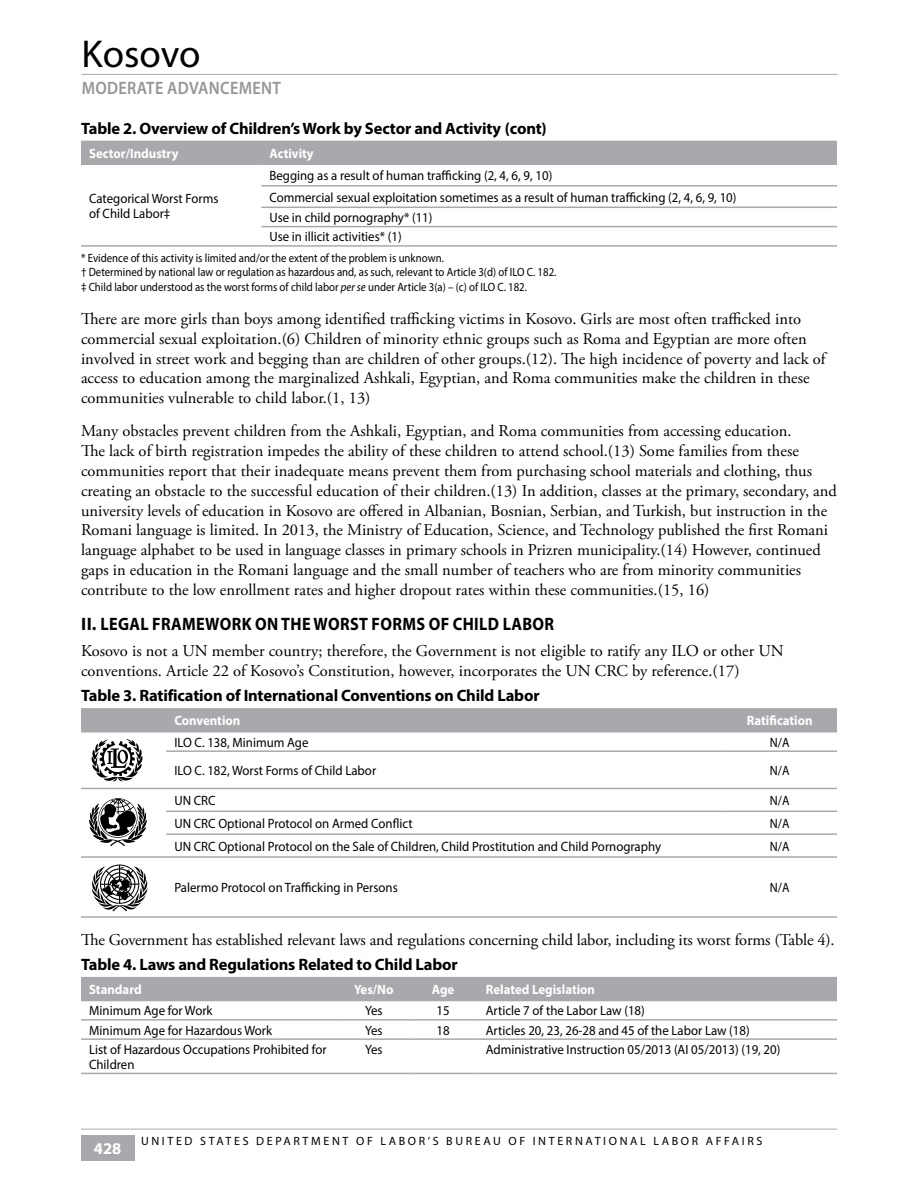
<style>
.page{position:relative;width:918px;height:1188px;background:#fff}
.page>*{position:absolute;margin:0;border:0;box-sizing:border-box;transform-origin:0 0}
.t1{font:39px "Myriad Pro";color:#000}
.H1-MAIN_HEADS{font:700 18px "Myriad Pro";letter-spacing:.02em;color:#000}
.t2{font:600 18px "Myriad Pro";letter-spacing:.02em;color:#939598;scale:.9 1}
.Subtitle{font:16.5px/19.8px "Adobe Garamond Pro";color:#000}
.TABLE_TITLES{font:700 16.5px "Myriad Pro";letter-spacing:-.01em;color:#000}
.List_Paragraph{font:16.5px "Adobe Garamond Pro";letter-spacing:-.01em;color:#000}
.t3{font:700 16.5px "Myriad Pro";color:#fff}
.TABLE_TEXT{font:13.5px/15px "Myriad Pro";color:#000;scale:.95 1}
.TABLE_TEXT-2{font:700 13.5px "Myriad Pro";color:#fff;scale:.95 1}
.BODY_TEXT{font:13.5px "Myriad Pro";color:#000;scale:.9 1}
.TABLE_SOURCES{font:12px "Myriad Pro";color:#000;scale:.9 1}
.TABLE_SOURCES-2{font:12px "Myriad Pro";letter-spacing:.22em;color:#000}
.s1{font-style:italic}
</style>
<div class="page">
<div style="left:81px;top:1136px;width:53px;height:25px;background:#a7a9ac"></div>
<hr style="left:81px;top:1129px;width:756px;height:1px;background:#a7a9ac">
<hr style="left:82px;top:74px;width:756px;height:1px;background:#a7a9ac">
<div style="left:81px;top:141px;width:756px;height:23px;background:#a7a9ac"></div>
<hr style="left:81px;top:164px;width:180px;height:1px;background:#a7a9ac">
<hr style="left:261px;top:164px;width:576px;height:1px;background:#a7a9ac">
<hr style="left:261px;top:185px;width:576px;height:2px;background:#a7a9ac">
<hr style="left:261px;top:207px;width:576px;height:1px;background:#a7a9ac">
<hr style="left:261px;top:226px;width:576px;height:1px;background:#a7a9ac">
<hr style="left:81px;top:245px;width:180px;height:2px;background:#a7a9ac">
<hr style="left:261px;top:245px;width:576px;height:2px;background:#a7a9ac">
<div style="left:81px;top:708px;width:756px;height:23px;background:#a7a9ac"></div>
<hr style="left:81px;top:731px;width:85px;height:2px;background:#a7a9ac">
<hr style="left:166px;top:731px;width:557px;height:2px;background:#a7a9ac">
<hr style="left:723px;top:731px;width:114px;height:2px;background:#a7a9ac">
<hr style="left:166px;top:750px;width:557px;height:2px;background:#a7a9ac">
<hr style="left:723px;top:750px;width:114px;height:2px;background:#a7a9ac">
<hr style="left:81px;top:788px;width:85px;height:1px;background:#a7a9ac">
<hr style="left:166px;top:788px;width:557px;height:1px;background:#a7a9ac">
<hr style="left:723px;top:788px;width:114px;height:1px;background:#a7a9ac">
<hr style="left:166px;top:811px;width:557px;height:1px;background:#a7a9ac">
<hr style="left:723px;top:811px;width:114px;height:1px;background:#a7a9ac">
<hr style="left:166px;top:833px;width:557px;height:2px;background:#a7a9ac">
<hr style="left:723px;top:833px;width:114px;height:2px;background:#a7a9ac">
<hr style="left:81px;top:856px;width:85px;height:2px;background:#a7a9ac">
<hr style="left:166px;top:856px;width:557px;height:2px;background:#a7a9ac">
<hr style="left:723px;top:856px;width:114px;height:2px;background:#a7a9ac">
<hr style="left:81px;top:916px;width:85px;height:2px;background:#a7a9ac">
<hr style="left:166px;top:916px;width:557px;height:2px;background:#a7a9ac">
<hr style="left:723px;top:916px;width:114px;height:2px;background:#a7a9ac">
<svg style="left:91px;top:739px;width:52px;height:43px"></svg>
<svg style="left:89px;top:798px;width:58px;height:48px"></svg>
<svg style="left:92px;top:865px;width:55px;height:46px"></svg>
<div style="left:81px;top:977px;width:756px;height:23px;background:#a7a9ac"></div>
<hr style="left:81px;top:1000px;width:258px;height:1px;background:#a7a9ac">
<hr style="left:339px;top:1000px;width:70px;height:1px;background:#a7a9ac">
<hr style="left:409px;top:1000px;width:69px;height:1px;background:#a7a9ac">
<hr style="left:478px;top:1000px;width:359px;height:1px;background:#a7a9ac">
<hr style="left:81px;top:1019px;width:258px;height:2px;background:#a7a9ac">
<hr style="left:339px;top:1019px;width:70px;height:2px;background:#a7a9ac">
<hr style="left:409px;top:1019px;width:69px;height:2px;background:#a7a9ac">
<hr style="left:478px;top:1019px;width:359px;height:2px;background:#a7a9ac">
<hr style="left:81px;top:1038px;width:258px;height:2px;background:#a7a9ac">
<hr style="left:339px;top:1038px;width:70px;height:2px;background:#a7a9ac">
<hr style="left:409px;top:1038px;width:69px;height:2px;background:#a7a9ac">
<hr style="left:478px;top:1038px;width:359px;height:2px;background:#a7a9ac">
<hr style="left:81px;top:1073px;width:258px;height:1px;background:#a7a9ac">
<hr style="left:339px;top:1073px;width:70px;height:1px;background:#a7a9ac">
<hr style="left:409px;top:1073px;width:69px;height:1px;background:#a7a9ac">
<hr style="left:478px;top:1073px;width:359px;height:1px;background:#a7a9ac">
<h1 class="t1" style="left:82px;top:30px;width:120px">Kosovo</h1>
<p class="t2" style="left:82px;top:77px;width:223px">MODERATE ADVANCEMENT</p>
<h4 class="TABLE_TITLES" style="left:81px;top:118px;width:467px">Table 2. Overview of Children’s Work by Sector and Activity (cont)</h4>
<p class="TABLE_TEXT-2" style="left:89px;top:144px;width:96px">Sector/Industry</p>
<p class="TABLE_TEXT-2" style="left:269px;top:144px;width:48px">Activity</p>
<p class="TABLE_TEXT" style="left:89px;top:190px;width:138px">Categorical Worst Forms of Child Labor‡</p>
<p class="TABLE_TEXT" style="left:269px;top:168px;width:299px">Begging as a result of human trafficking (2, 4, 6, 9, 10)</p>
<p class="TABLE_TEXT" style="left:269px;top:189px;width:493px">Commercial sexual exploitation sometimes as a result of human trafficking (2, 4, 6, 9, 10)</p>
<p class="TABLE_TEXT" style="left:269px;top:210px;width:173px">Use in child pornography* (11)</p>
<p class="TABLE_TEXT" style="left:269px;top:229px;width:141px">Use in illicit activities* (1)</p>
<p class="TABLE_SOURCES" style="left:81px;top:250px;width:405px">* Evidence of this activity is limited and/or the extent of the problem is unknown.</p>
<p class="TABLE_SOURCES" style="left:81px;top:265px;width:530px">† Determined by national law or regulation as hazardous and, as such, relevant to Article 3(d) of ILO C. 182.</p>
<p class="TABLE_SOURCES" style="left:81px;top:279px;width:497px">‡ Child labor understood as the worst forms of child labor <span class="s1">per se</span> under Article 3(a) – (c) of ILO C. 182.</p>
<p class="Subtitle" style="left:81px;top:309px;width:746px">There are more girls than boys among identified trafficking victims in Kosovo. Girls are most often trafficked into commercial sexual exploitation.(6) Children of minority ethnic groups such as Roma and Egyptian are more often involved in street work and begging than are children of other groups.(12). The high incidence of poverty and lack of access to education among the marginalized Ashkali, Egyptian, and Roma communities make the children in these communities vulnerable to child labor.(1, 13)</p>
<p class="Subtitle" style="left:81px;top:422px;width:757px">Many obstacles prevent children from the Ashkali, Egyptian, and Roma communities from accessing education.<br>The lack of birth registration impedes the ability of these children to attend school.(13) Some families from these communities report that their inadequate means prevent them from purchasing school materials and clothing, thus creating an obstacle to the successful education of their children.(13) In addition, classes at the primary, secondary, and university levels of education in Kosovo are offered in Albanian, Bosnian, Serbian, and Turkish, but instruction in the Romani language is limited. In 2013, the Ministry of Education, Science, and Technology published the first Romani language alphabet to be used in language classes in primary schools in Prizren municipality.(14) However, continued gaps in education in the Romani language and the small number of teachers who are from minority communities contribute to the low enrollment rates and higher dropout rates within these communities.(15, 16)</p>
<h2 class="H1-MAIN_HEADS" style="left:81px;top:612px;width:474px">II. LEGAL FRAMEWORK ON THE WORST FORMS OF CHILD LABOR</h2>
<p class="Subtitle" style="left:81px;top:642px;width:704px">Kosovo is not a UN member country; therefore, the Government is not eligible to ratify any ILO or other UN conventions. Article 22 of Kosovo’s Constitution, however, incorporates the UN CRC by reference.(17)</p>
<h4 class="TABLE_TITLES" style="left:81px;top:685px;width:460px">Table 3. Ratification of International Conventions on Child Labor</h4>
<p class="TABLE_TEXT-2" style="left:174px;top:712px;width:71px">Convention</p>
<p class="TABLE_TEXT-2" style="left:747px;top:712px;width:71px">Ratification</p>
<p class="TABLE_TEXT" style="left:174px;top:734px;width:143px">ILO C. 138, Minimum Age</p>
<p class="BODY_TEXT" style="left:770px;top:734px;width:23px">N/A</p>
<p class="TABLE_TEXT" style="left:174px;top:763px;width:214px">ILO C. 182, Worst Forms of Child Labor</p>
<p class="BODY_TEXT" style="left:770px;top:762px;width:23px">N/A</p>
<p class="TABLE_TEXT" style="left:174px;top:793px;width:45px">UN CRC</p>
<p class="BODY_TEXT" style="left:770px;top:792px;width:23px">N/A</p>
<p class="TABLE_TEXT" style="left:174px;top:816px;width:252px">UN CRC Optional Protocol on Armed Conflict</p>
<p class="BODY_TEXT" style="left:770px;top:815px;width:23px">N/A</p>
<p class="TABLE_TEXT" style="left:174px;top:838px;width:514px">UN CRC Optional Protocol on the Sale of Children, Child Prostitution and Child Pornography</p>
<p class="BODY_TEXT" style="left:770px;top:838px;width:23px">N/A</p>
<p class="TABLE_TEXT" style="left:174px;top:880px;width:237px">Palermo Protocol on Trafficking in Persons</p>
<p class="BODY_TEXT" style="left:770px;top:879px;width:23px">N/A</p>
<p class="List_Paragraph" style="left:81px;top:930px;width:755px">The Government has established relevant laws and regulations concerning child labor, including its worst forms (Table 4).</p>
<h4 class="TABLE_TITLES" style="left:81px;top:954px;width:378px">Table 4. Laws and Regulations Related to Child Labor</h4>
<p class="TABLE_TEXT-2" style="left:89px;top:980px;width:57px">Standard</p>
<p class="TABLE_TEXT-2" style="left:354px;top:980px;width:43px">Yes/No</p>
<p class="TABLE_TEXT-2" style="left:432px;top:980px;width:25px">Age</p>
<p class="TABLE_TEXT-2" style="left:486px;top:980px;width:117px">Related Legislation</p>
<p class="TABLE_TEXT" style="left:89px;top:1003px;width:132px">Minimum Age for Work</p>
<p class="TABLE_TEXT" style="left:365px;top:1003px;width:20px">Yes</p>
<p class="TABLE_TEXT" style="left:437px;top:1003px;width:15px">15</p>
<p class="TABLE_TEXT" style="left:486px;top:1003px;width:169px">Article 7 of the Labor Law (18)</p>
<p class="TABLE_TEXT" style="left:89px;top:1022px;width:194px">Minimum Age for Hazardous Work</p>
<p class="TABLE_TEXT" style="left:365px;top:1022px;width:20px">Yes</p>
<p class="TABLE_TEXT" style="left:437px;top:1022px;width:15px">18</p>
<p class="TABLE_TEXT" style="left:486px;top:1022px;width:279px">Articles 20, 23, 26-28 and 45 of the Labor Law (18)</p>
<p class="TABLE_TEXT" style="left:89px;top:1042px;width:252px">List of Hazardous Occupations Prohibited for<br>Children</p>
<p class="TABLE_TEXT" style="left:365px;top:1042px;width:20px">Yes</p>
<p class="TABLE_TEXT" style="left:486px;top:1042px;width:312px">Administrative Instruction 05/2013 (AI 05/2013) (19, 20)</p>
<p class="t3" style="left:94px;top:1138px;width:29px">428</p>
<p class="TABLE_SOURCES-2" style="left:141px;top:1133px;width:623px">UNITED STATES DEPARTMENT OF LABOR’S BUREAU OF INTERNATIONAL LABOR AFFAIRS</p>
</div>
